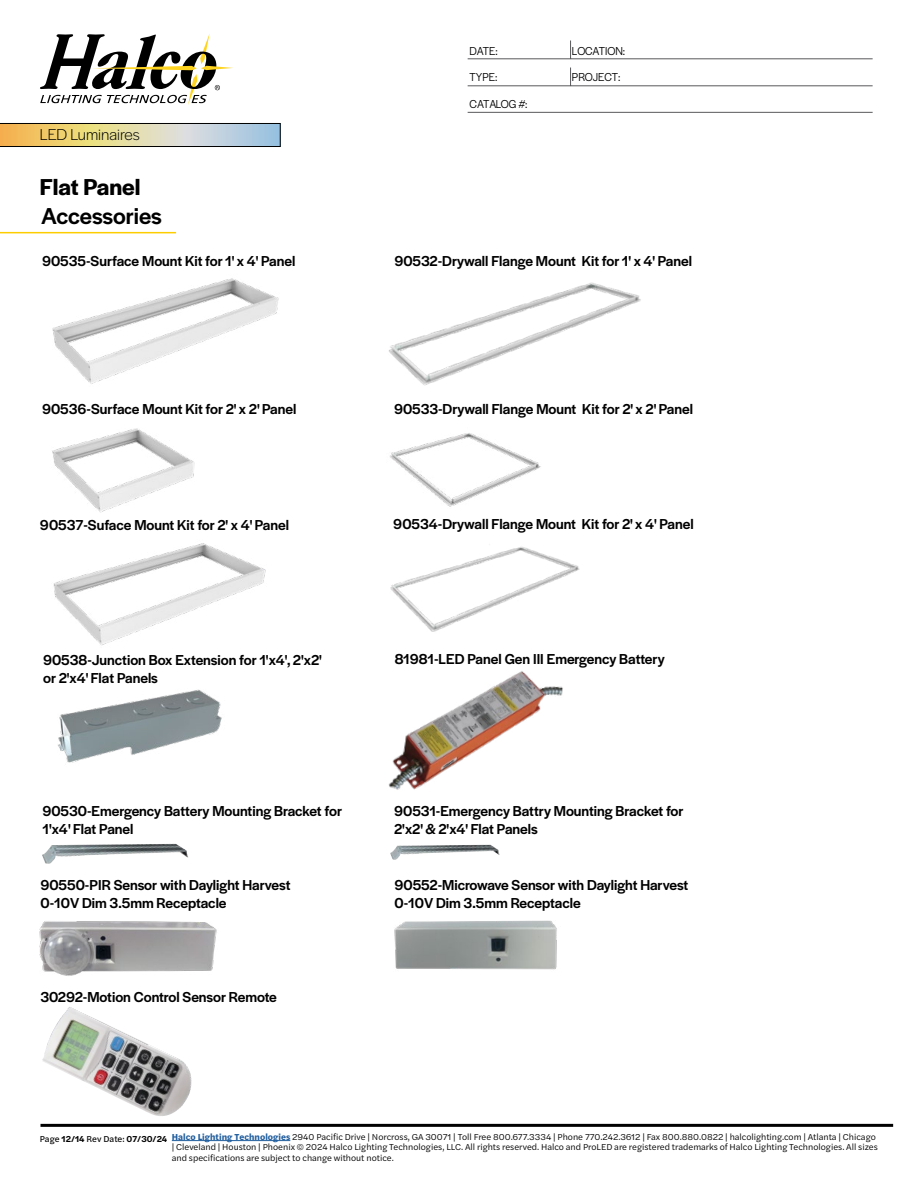
<style>
.page{position:relative;width:918px;height:1188px;background:#fff}
.page>*{position:absolute;margin:0;border:0;box-sizing:border-box;transform-origin:0 0}
.t1{font:500 24px "Halyard Display";color:#000}
.t2{font:600 24px "Halyard Display";color:#000}
.t3{font:300 16.5px "Halyard Display";color:#000}
.t4{font:500 15px/18px "Halyard Display";color:#000}
.t5{font:12px "Halyard Display";color:#000;scale:.95 1}
.t6{font:12px "Halyard Display";letter-spacing:-.02em;color:#000;scale:.95 1}
.t7{font:9px/10.8px "Halyard Text";color:#000}
.t8{font:600 9px "Halyard Text";color:#000}
.s1{font-weight:700;color:#215e9e}
.s2{font-weight:400}
</style>
<div class="page">
<svg style="left:40px;top:34px;width:193px;height:71px"></svg>
<hr style="left:40px;top:1124px;width:853px;height:3px;background:#000">
<svg style="left:0;top:123px;width:280px;height:24px;background:#c7c09a"></svg>
<hr style="left:468px;top:59px;width:405px;height:1px;background:#59595c">
<svg style="left:570px;top:41px;width:1px;height:18px"></svg>
<hr style="left:468px;top:86px;width:405px;height:1px;background:#59595c">
<svg style="left:570px;top:68px;width:1px;height:18px"></svg>
<hr style="left:468px;top:112px;width:405px;height:1px;background:#59595c">
<hr style="left:0;top:232px;width:176px;height:1px;background:#fecd00">
<hr style="left:172px;top:1140px;width:118px;height:1px;background:#215e9e">
<img style="left:52px;top:278px;width:227px;height:102px">
<img style="left:389px;top:282px;width:252px;height:104px">
<img style="left:390px;top:433px;width:151px;height:74px">
<img style="left:390px;top:547px;width:190px;height:85px">
<img style="left:52px;top:380px;width:143px;height:133px">
<img style="left:53px;top:543px;width:213px;height:103px">
<img style="left:58px;top:689px;width:164px;height:74px">
<img style="left:388px;top:671px;width:175px;height:119px">
<img style="left:42px;top:844px;width:146px;height:20px">
<img style="left:390px;top:845px;width:110px;height:15px">
<img style="left:394px;top:920px;width:163px;height:50px">
<img style="left:39px;top:921px;width:178px;height:55px">
<img style="left:42px;top:1007px;width:150px;height:109px">
<p class="t3" style="left:40px;top:123px;width:101px">LED Luminaires</p>
<p class="t2" style="left:40px;top:169px;width:102px">Flat Panel</p>
<p class="t1" style="left:41px;top:199px;width:122px">Accessories</p>
<p class="t5" style="left:470px;top:42px;width:31px">DATE:</p>
<p class="t5" style="left:572px;top:42px;width:58px">LOCATION:</p>
<p class="t5" style="left:470px;top:69px;width:31px">TYPE:</p>
<p class="t5" style="left:572px;top:69px;width:53px">PROJECT:</p>
<p class="t6" style="left:470px;top:95px;width:63px">CATALOG #:</p>
<p class="t4" style="left:42px;top:251px;width:255px">90535-Surface Mount Kit for 1' x 4' Panel</p>
<p class="t4" style="left:394px;top:251px;width:299px">90532-Drywall Flange Mount Kit for 1' x 4' Panel</p>
<p class="t4" style="left:42px;top:399px;width:256px">90536-Surface Mount Kit for 2' x 2' Panel</p>
<p class="t4" style="left:394px;top:399px;width:301px">90533-Drywall Flange Mount Kit for 2' x 2' Panel</p>
<p class="t4" style="left:40px;top:515px;width:251px">90537-Suface Mount Kit for 2' x 4' Panel</p>
<p class="t4" style="left:393px;top:514px;width:302px">90534-Drywall Flange Mount Kit for 2' x 4' Panel</p>
<p class="t4" style="left:43px;top:651px;width:280px">90538-Junction Box Extension for 1'x4', 2'x2' or 2'x4' Flat Panels</p>
<p class="t4" style="left:395px;top:649px;width:272px">81981-LED Panel Gen III Emergency Battery</p>
<p class="t4" style="left:42px;top:801px;width:301px">90530-Emergency Battery Mounting Bracket for<br>1'x4' Flat Panel</p>
<p class="t4" style="left:394px;top:801px;width:291px">90531-Emergency Battry Mounting Bracket for<br>2'x2' &amp; 2'x4' Flat Panels</p>
<p class="t4" style="left:40px;top:875px;width:252px">90550-PIR Sensor with Daylight Harvest<br>0-10V Dim 3.5mm Receptacle</p>
<p class="t4" style="left:40px;top:987px;width:238px">30292-Motion Control Sensor Remote</p>
<p class="t4" style="left:394px;top:875px;width:295px">90552-Microwave Sensor with Daylight Harvest<br>0-10V Dim 3.5mm Receptacle</p>
<p class="t7" style="left:172px;top:1131px;width:708px"><span class="s1">Halco Lighting Technologies</span> 2940 Pacific Drive | Norcross, GA 30071 | Toll Free 800.677.3334 | Phone 770.242.3612 | Fax 800.880.0822 | halcolighting.com | Atlanta | Chicago | Cleveland | Houston | Phoenix © 2024 Halco Lighting Technologies, LLC. All rights reserved. Halco and ProLED are registered trademarks of Halco Lighting Technologies. All sizes and specifications are subject to change without notice.</p>
<p class="t8" style="left:40px;top:1132px;width:129px"><span class="s2">Page</span> 12/14 <span class="s2">Rev Date:</span> 07/30/24</p>
</div>
